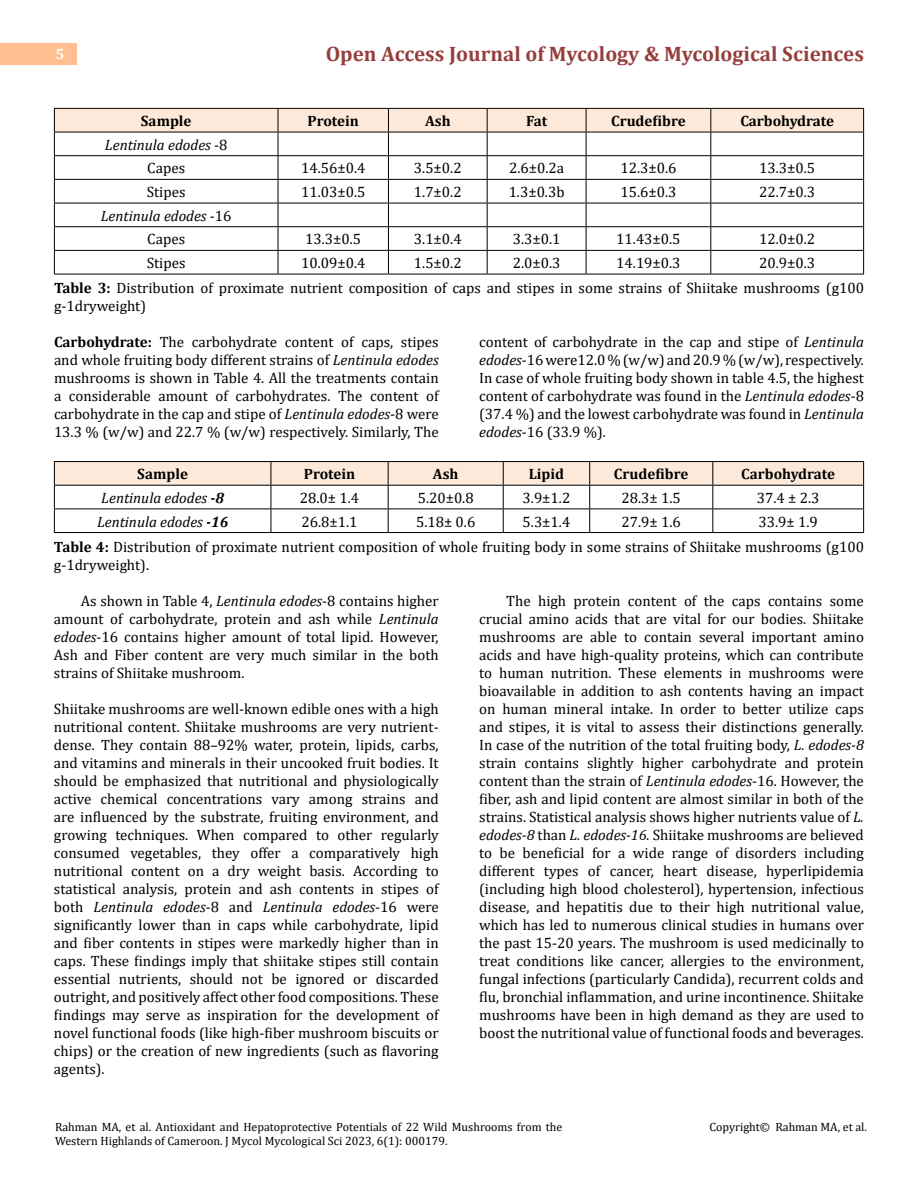
<style>
.page{position:relative;width:918px;height:1188px;background:#fff}
.page>*{position:absolute;margin:0;border:0;box-sizing:border-box;transform-origin:0 0}
.t1{font:700 21px "Cambria";color:#953f3c}
.t2{font:15px/18px "Cambria";color:#000;text-align:justify}
.t3{font:700 15px "Cambria";color:#000}
.t4{font:italic 15px/23.7px "Cambria";color:#000;text-align:center}
.t5{font:700 15px "Cambria";color:#fff}
.t6{font:12px/14.4px "Cambria";color:#000}
.s1{font-style:normal}
.s2{font-weight:700}
.s3{font-style:italic}
</style>
<div class="page">
<div style="left:0;top:43px;width:76px;height:21px;background:#ffbf91"></div>
<svg style="left:54px;top:108px;width:810px;height:166px"></svg>
<hr style="left:54px;top:274px;width:224px;height:1px;background:#000">
<hr style="left:278px;top:274px;width:110px;height:1px;background:#000">
<hr style="left:388px;top:274px;width:99px;height:1px;background:#000">
<hr style="left:487px;top:274px;width:99px;height:1px;background:#000">
<hr style="left:586px;top:274px;width:125px;height:1px;background:#000">
<hr style="left:711px;top:274px;width:153px;height:1px;background:#000">
<hr style="left:54px;top:461px;width:217px;height:1px;background:#000">
<hr style="left:271px;top:461px;width:117px;height:1px;background:#000">
<hr style="left:388px;top:461px;width:115px;height:1px;background:#000">
<hr style="left:503px;top:461px;width:87px;height:1px;background:#000">
<hr style="left:590px;top:461px;width:123px;height:1px;background:#000">
<hr style="left:713px;top:461px;width:151px;height:1px;background:#000">
<svg style="left:54px;top:462px;width:810px;height:70px"></svg>
<hr style="left:54px;top:532px;width:217px;height:1px;background:#000">
<hr style="left:271px;top:532px;width:117px;height:1px;background:#000">
<hr style="left:388px;top:532px;width:115px;height:1px;background:#000">
<hr style="left:503px;top:532px;width:87px;height:1px;background:#000">
<hr style="left:590px;top:532px;width:123px;height:1px;background:#000">
<hr style="left:713px;top:532px;width:151px;height:1px;background:#000">
<p class="t5" style="left:56px;top:44px;width:10px">5</p>
<h1 class="t1" style="left:326px;top:39px;width:540px">Open Access Journal of Mycology &amp; Mycological Sciences</h1>
<p class="t3" style="left:141px;top:110px;width:52px">Sample</p>
<p class="t3" style="left:308px;top:110px;width:53px">Protein</p>
<p class="t3" style="left:425px;top:110px;width:27px">Ash</p>
<p class="t3" style="left:526px;top:110px;width:23px">Fat</p>
<p class="t3" style="left:611px;top:110px;width:76px">Crudefibre</p>
<p class="t3" style="left:740px;top:110px;width:95px">Carbohydrate</p>
<p class="t4" style="left:105px;top:132px;width:124px">Lentinula edodes <span class="s1">-8<br>Capes</span></p>
<p class="t2" style="left:301px;top:159px;width:66px">14.56±0.4</p>
<p class="t2" style="left:414px;top:159px;width:49px">3.5±0.2</p>
<p class="t2" style="left:509px;top:159px;width:57px">2.6±0.2a</p>
<p class="t2" style="left:620px;top:159px;width:58px">12.3±0.6</p>
<p class="t2" style="left:759px;top:159px;width:58px">13.3±0.5</p>
<p class="t2" style="left:147px;top:183px;width:40px">Stipes</p>
<p class="t2" style="left:301px;top:183px;width:66px">11.03±0.5</p>
<p class="t2" style="left:414px;top:183px;width:49px">1.7±0.2</p>
<p class="t2" style="left:509px;top:183px;width:57px">1.3±0.3b</p>
<p class="t2" style="left:620px;top:183px;width:58px">15.6±0.3</p>
<p class="t2" style="left:759px;top:183px;width:58px">22.7±0.3</p>
<p class="t4" style="left:101px;top:203px;width:132px">Lentinula edodes <span class="s1">-16<br>Capes</span></p>
<p class="t2" style="left:305px;top:230px;width:58px">13.3±0.5</p>
<p class="t2" style="left:414px;top:230px;width:49px">3.1±0.4</p>
<p class="t2" style="left:513px;top:230px;width:49px">3.3±0.1</p>
<p class="t2" style="left:616px;top:230px;width:66px">11.43±0.5</p>
<p class="t2" style="left:759px;top:230px;width:58px">12.0±0.2</p>
<p class="t2" style="left:147px;top:254px;width:40px">Stipes</p>
<p class="t2" style="left:301px;top:254px;width:66px">10.09±0.4</p>
<p class="t2" style="left:414px;top:254px;width:49px">1.5±0.2</p>
<p class="t2" style="left:513px;top:254px;width:49px">2.0±0.3</p>
<p class="t2" style="left:616px;top:254px;width:66px">14.19±0.3</p>
<p class="t2" style="left:54px;top:250px;width:812px;line-height:25.2px;text-indent:705px">20.9±0.3<br><span class="s2">Table 3:</span> Distribution of proximate nutrient composition of caps and stipes in some strains of Shiitake mushrooms (g100</p>
<p class="t2" style="left:54px;top:297px;width:94px">g-1dryweight)</p>
<p class="t2" style="left:54px;top:333px;width:386px"><span class="s2">Carbohydrate:</span> The carbohydrate content of caps, stipes and whole fruiting body different strains of <span class="s3">Lentinula edodes </span>mushrooms is shown in Table 4. All the treatments contain a considerable amount of carbohydrates. The content of carbohydrate in the cap and stipe of <span class="s3">Lentinula edodes</span>-8 were 13.3 % (w/w) and 22.7 % (w/w) respectively. Similarly, The</p>
<p class="t2" style="left:479px;top:333px;width:386px">content of carbohydrate in the cap and stipe of <span class="s3">Lentinula edodes</span>-16 were12.0 % (w/w) and 20.9 % (w/w), respectively.<br>In case of whole fruiting body shown in table 4.5, the highest content of carbohydrate was found in the <span class="s3">Lentinula edodes</span>-8 (37.4 %) and the lowest carbohydrate was found in <span class="s3">Lentinula edodes</span>-16 (33.9 %).</p>
<p class="t3" style="left:137px;top:464px;width:52px">Sample</p>
<p class="t3" style="left:304px;top:464px;width:53px">Protein</p>
<p class="t3" style="left:433px;top:464px;width:27px">Ash</p>
<p class="t3" style="left:529px;top:464px;width:37px">Lipid</p>
<p class="t3" style="left:614px;top:464px;width:76px">Crudefibre</p>
<p class="t3" style="left:741px;top:464px;width:95px">Carbohydrate</p>
<p class="t4" style="left:101px;top:485px;width:124px">Lentinula edodes <span class="s2">-8</span></p>
<p class="t2" style="left:300px;top:489px;width:61px">28.0± 1.4</p>
<p class="t2" style="left:418px;top:489px;width:58px">5.20±0.8</p>
<p class="t2" style="left:523px;top:489px;width:49px">3.9±1.2</p>
<p class="t2" style="left:622px;top:489px;width:61px">28.3± 1.5</p>
<p class="t2" style="left:757px;top:489px;width:64px">37.4 ± 2.3</p>
<p class="t4" style="left:97px;top:509px;width:133px">Lentinula edodes <span class="s2">-16</span></p>
<p class="t2" style="left:302px;top:512px;width:58px">26.8±1.1</p>
<p class="t2" style="left:416px;top:512px;width:61px">5.18± 0.6</p>
<p class="t2" style="left:523px;top:512px;width:49px">5.3±1.4</p>
<p class="t2" style="left:622px;top:512px;width:61px">27.9± 1.6</p>
<p class="t2" style="left:54px;top:509px;width:812px;line-height:25.2px;text-indent:705px">33.9± 1.9<br><span class="s2">Table 4:</span> Distribution of proximate nutrient composition of whole fruiting body in some strains of Shiitake mushrooms (g100</p>
<p class="t2" style="left:54px;top:556px;width:97px">g-1dryweight).</p>
<p class="t2" style="left:54px;top:592px;width:386px;text-indent:27px">As shown in Table 4, <span class="s3">Lentinula edodes</span>-8 contains higher amount of carbohydrate, protein and ash while <span class="s3">Lentinula edodes</span>-16 contains higher amount of total lipid. However, Ash and Fiber content are very much similar in the both strains of Shiitake mushroom.</p>
<p class="t2" style="left:54px;top:700px;width:386px">Shiitake mushrooms are well-known edible ones with a high nutritional content. Shiitake mushrooms are very nutrient&shy;dense. They contain 88–92% water, protein, lipids, carbs, and vitamins and minerals in their uncooked fruit bodies. It should be emphasized that nutritional and physiologically active chemical concentrations vary among strains and are influenced by the substrate, fruiting environment, and growing techniques. When compared to other regularly consumed vegetables, they offer a comparatively high nutritional content on a dry weight basis. According to statistical analysis, protein and ash contents in stipes of both <span class="s3">Lentinula edodes</span>-8 and <span class="s3">Lentinula edodes</span>-16 were significantly lower than in caps while carbohydrate, lipid and fiber contents in stipes were markedly higher than in caps. These findings imply that shiitake stipes still contain essential nutrients, should not be ignored or discarded outright, and positively affect other food compositions. These findings may serve as inspiration for the development of novel functional foods (like high-fiber mushroom biscuits or chips) or the creation of new ingredients (such as flavoring agents).</p>
<p class="t2" style="left:479px;top:592px;width:386px;text-indent:27px">The high protein content of the caps contains some crucial amino acids that are vital for our bodies. Shiitake mushrooms are able to contain several important amino acids and have high-quality proteins, which can contribute to human nutrition. These elements in mushrooms were bioavailable in addition to ash contents having an impact on human mineral intake. In order to better utilize caps and stipes, it is vital to assess their distinctions generally.<br>In case of the nutrition of the total fruiting body, <span class="s3">L. edodes-8 </span>strain contains slightly higher carbohydrate and protein content than the strain of <span class="s3">Lentinula edodes</span>-16. However, the fiber, ash and lipid content are almost similar in both of the strains. Statistical analysis shows higher nutrients value of <span class="s3">L. edodes-8</span> than <span class="s3">L. edodes-16.</span> Shiitake mushrooms are believed to be beneficial for a wide range of disorders including different types of cancer, heart disease, hyperlipidemia (including high blood cholesterol), hypertension, infectious disease, and hepatitis due to their high nutritional value, which has led to numerous clinical studies in humans over the past 15-20 years. The mushroom is used medicinally to treat conditions like cancer, allergies to the environment, fungal infections (particularly Candida), recurrent colds and flu, bronchial inflammation, and urine incontinence. Shiitake mushrooms have been in high demand as they are used to boost the nutritional value of functional foods and beverages.</p>
<p class="t6" style="left:55px;top:1120px;width:509px">Rahman MA, et al. Antioxidant and Hepatoprotective Potentials of 22 Wild Mushrooms from the<br>Western Highlands of Cameroon. J Mycol Mycological Sci 2023, 6(1): 000179.</p>
<p class="t6" style="left:710px;top:1120px;width:159px">Copyright© Rahman MA, et al.</p>
</div>
